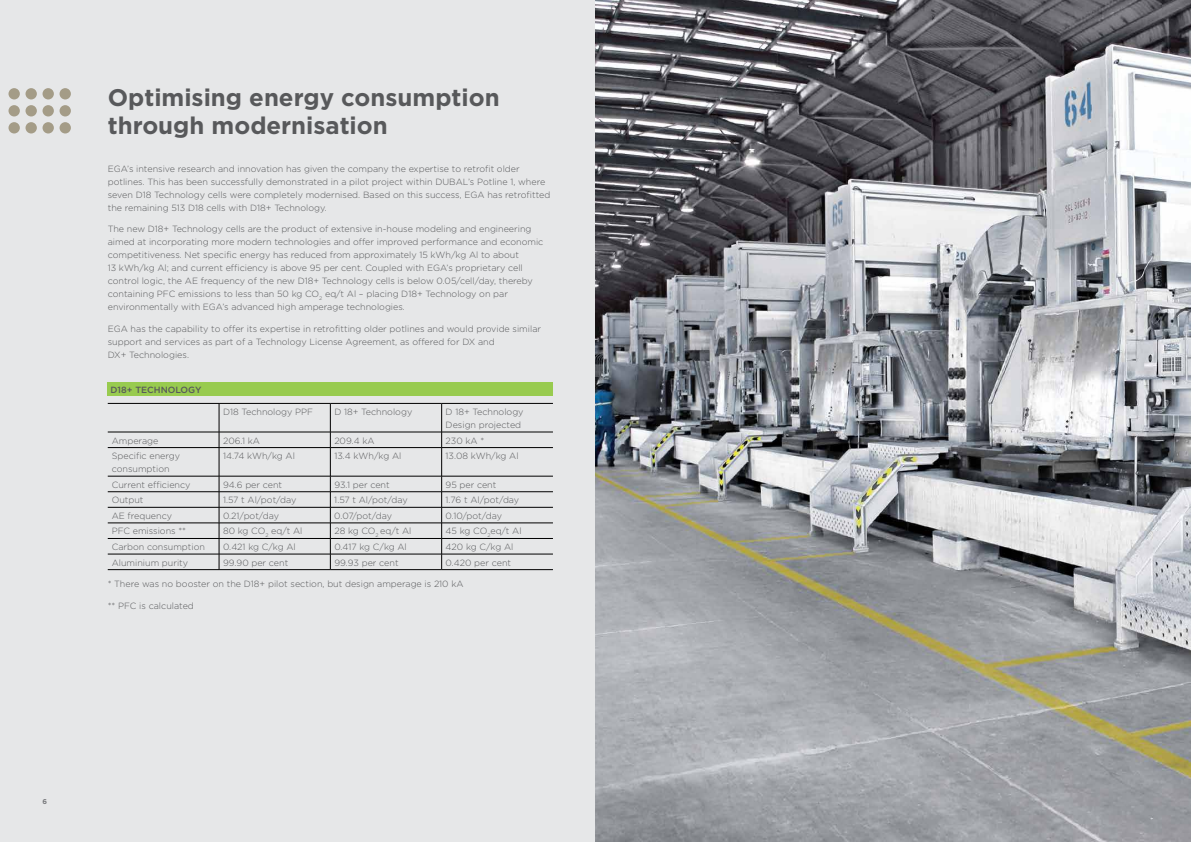
<style>
.page{position:relative;width:1191px;height:842px;background:#fff}
.page>*{position:absolute;margin:0;border:0;box-sizing:border-box;transform-origin:0 0}
.t1{font:700 24px/28px "Gotham";color:#58595b}
.t2{font:300 9px/13px "Gotham HTF";color:#58595b}
.t3{font:500 9px "Gotham";color:#58595b}
.t4{font:700 7px "Gotham";color:#797a7d}
</style>
<div class="page">
<div style="left:0;top:0;width:595px;height:842px;background:#e6e7e8"></div>
<hr style="left:108px;top:403px;width:111px;height:1px;background:#000">
<hr style="left:219px;top:403px;width:111px;height:1px;background:#000">
<hr style="left:330px;top:403px;width:111px;height:1px;background:#000">
<hr style="left:441px;top:403px;width:112px;height:1px;background:#000">
<hr style="left:108px;top:432px;width:111px;height:1px;background:#000">
<hr style="left:219px;top:432px;width:111px;height:1px;background:#000">
<hr style="left:330px;top:432px;width:111px;height:1px;background:#000">
<hr style="left:441px;top:432px;width:112px;height:1px;background:#000">
<hr style="left:108px;top:447px;width:111px;height:1px;background:#000">
<hr style="left:219px;top:447px;width:111px;height:1px;background:#000">
<hr style="left:330px;top:447px;width:111px;height:1px;background:#000">
<hr style="left:441px;top:447px;width:112px;height:1px;background:#000">
<hr style="left:108px;top:476px;width:111px;height:1px;background:#000">
<hr style="left:219px;top:476px;width:111px;height:1px;background:#000">
<hr style="left:330px;top:476px;width:111px;height:1px;background:#000">
<hr style="left:441px;top:476px;width:112px;height:1px;background:#000">
<hr style="left:108px;top:492px;width:111px;height:1px;background:#000">
<hr style="left:219px;top:492px;width:111px;height:1px;background:#000">
<hr style="left:330px;top:492px;width:111px;height:1px;background:#000">
<hr style="left:441px;top:492px;width:112px;height:1px;background:#000">
<hr style="left:108px;top:507px;width:111px;height:1px;background:#000">
<hr style="left:219px;top:507px;width:111px;height:1px;background:#000">
<hr style="left:330px;top:507px;width:111px;height:1px;background:#000">
<hr style="left:441px;top:507px;width:112px;height:1px;background:#000">
<hr style="left:108px;top:523px;width:111px;height:1px;background:#000">
<hr style="left:219px;top:523px;width:111px;height:1px;background:#000">
<hr style="left:330px;top:523px;width:111px;height:1px;background:#000">
<hr style="left:441px;top:523px;width:112px;height:1px;background:#000">
<hr style="left:108px;top:538px;width:111px;height:1px;background:#000">
<hr style="left:219px;top:538px;width:111px;height:1px;background:#000">
<hr style="left:330px;top:538px;width:111px;height:1px;background:#000">
<hr style="left:441px;top:538px;width:112px;height:1px;background:#000">
<hr style="left:108px;top:554px;width:111px;height:1px;background:#000">
<hr style="left:219px;top:554px;width:111px;height:1px;background:#000">
<svg style="left:219px;top:403px;width:1px;height:166px"></svg>
<hr style="left:330px;top:554px;width:111px;height:1px;background:#000">
<svg style="left:330px;top:403px;width:1px;height:166px"></svg>
<hr style="left:441px;top:554px;width:112px;height:1px;background:#000">
<svg style="left:441px;top:403px;width:1px;height:166px"></svg>
<hr style="left:108px;top:569px;width:111px;height:1px;background:#000">
<hr style="left:219px;top:569px;width:111px;height:1px;background:#000">
<hr style="left:330px;top:569px;width:111px;height:1px;background:#000">
<hr style="left:441px;top:569px;width:112px;height:1px;background:#000">
<div style="left:9px;top:88px;width:11px;height:11px;background:#a49c87;border-radius:50%"></div>
<div style="left:26px;top:88px;width:11px;height:11px;background:#a49c87;border-radius:50%"></div>
<div style="left:43px;top:88px;width:11px;height:11px;background:#a49c87;border-radius:50%"></div>
<div style="left:60px;top:88px;width:11px;height:11px;background:#a49c87;border-radius:50%"></div>
<div style="left:9px;top:105px;width:11px;height:11px;background:#a49c87;border-radius:50%"></div>
<div style="left:26px;top:105px;width:11px;height:11px;background:#a49c87;border-radius:50%"></div>
<div style="left:43px;top:105px;width:11px;height:11px;background:#a49c87;border-radius:50%"></div>
<div style="left:60px;top:105px;width:11px;height:11px;background:#a49c87;border-radius:50%"></div>
<div style="left:9px;top:122px;width:11px;height:11px;background:#a49c87;border-radius:50%"></div>
<div style="left:26px;top:122px;width:11px;height:11px;background:#a49c87;border-radius:50%"></div>
<div style="left:43px;top:122px;width:11px;height:11px;background:#a49c87;border-radius:50%"></div>
<div style="left:60px;top:122px;width:11px;height:11px;background:#a49c87;border-radius:50%"></div>
<div style="left:108px;top:382px;width:445px;height:13px;background:#98cb4f"></div>
<img style="left:595px;top:0;width:596px;height:842px">
<h1 class="t1" style="left:108px;top:83px;width:393px">Optimising energy consumption through modernisation</h1>
<p class="t2" style="left:108px;top:162px;width:444px">EGA’s intensive research and innovation has given the company the expertise to retrofit older potlines. This has been successfully demonstrated in a pilot project within DUBAL’s Potline 1, where seven D18 Technology cells were completely modernised. Based on this success, EGA has retrofitted the remaining 513 D18 cells with D18+ Technology.</p>
<p class="t2" style="left:108px;top:222px;width:437px">The new D18+ Technology cells are the product of extensive in-house modeling and engineering aimed at incorporating more modern technologies and offer improved performance and economic competitiveness. Net specific energy has reduced from approximately 15 kWh/kg Al to about<br>13 kWh/kg Al; and current efficiency is above 95 per cent. Coupled with EGA’s proprietary cell control logic, the AE frequency of the new D18+ Technology cells is below 0.05/cell/day, thereby containing PFC emissions to less than 50 kg CO<sub>2</sub> eq/t Al – placing D18+ Technology on par environmentally with EGA’s advanced high amperage technologies.</p>
<p class="t2" style="left:108px;top:322px;width:435px">EGA has the capability to offer its expertise in retrofitting older potlines and would provide similar support and services as part of a Technology License Agreement, as offered for DX and<br>DX+ Technologies.</p>
<p class="t3" style="left:111px;top:384px;width:92px">D18+ TECHNOLOGY</p>
<p class="t2" style="left:223px;top:405px;width:92px">D18 Technology PPF</p>
<p class="t2" style="left:334px;top:405px;width:79px">D 18+ Technology</p>
<p class="t2" style="left:445px;top:405px;width:79px">D 18+ Technology<br>Design projected</p>
<p class="t2" style="left:112px;top:434px;width:48px">Amperage</p>
<p class="t2" style="left:223px;top:434px;width:38px">206.1 kA</p>
<p class="t2" style="left:334px;top:434px;width:42px">209.4 kA</p>
<p class="t2" style="left:445px;top:434px;width:40px">230 kA *</p>
<p class="t2" style="left:112px;top:449px;width:70px">Specific energy consumption</p>
<p class="t2" style="left:223px;top:449px;width:73px">14.74 kWh/kg Al</p>
<p class="t2" style="left:334px;top:449px;width:69px">13.4 kWh/kg Al</p>
<p class="t2" style="left:445px;top:449px;width:74px">13.08 kWh/kg Al</p>
<p class="t2" style="left:112px;top:478px;width:80px">Current efficiency</p>
<p class="t2" style="left:223px;top:478px;width:61px">94.6 per cent</p>
<p class="t2" style="left:334px;top:478px;width:57px">93.1 per cent</p>
<p class="t2" style="left:445px;top:478px;width:52px">95 per cent</p>
<p class="t2" style="left:112px;top:493px;width:33px">Output</p>
<p class="t2" style="left:223px;top:493px;width:75px">1.57 t Al/pot/day</p>
<p class="t2" style="left:334px;top:493px;width:75px">1.57 t Al/pot/day</p>
<p class="t2" style="left:445px;top:493px;width:75px">1.76 t Al/pot/day</p>
<p class="t2" style="left:112px;top:509px;width:62px">AE frequency</p>
<p class="t2" style="left:223px;top:509px;width:58px">0.21/pot/day</p>
<p class="t2" style="left:334px;top:509px;width:59px">0.07/pot/day</p>
<p class="t2" style="left:445px;top:509px;width:58px">0.10/pot/day</p>
<p class="t2" style="left:112px;top:525px;width:76px">PFC emissions **</p>
<p class="t2" style="left:223px;top:525px;width:81px">80 kg CO<sub>2</sub> eq/t Al</p>
<p class="t2" style="left:334px;top:525px;width:79px">28 kg CO<sub>2</sub> eq/t Al</p>
<p class="t2" style="left:445px;top:525px;width:77px">45 kg CO<sub>2</sub>eq/t Al</p>
<p class="t2" style="left:112px;top:540px;width:95px">Carbon consumption</p>
<p class="t2" style="left:223px;top:540px;width:74px">0.421 kg C/kg Al</p>
<p class="t2" style="left:334px;top:540px;width:74px">0.417 kg C/kg Al</p>
<p class="t2" style="left:445px;top:540px;width:69px">420 kg C/kg Al</p>
<p class="t2" style="left:112px;top:556px;width:78px">Aluminium purity</p>
<p class="t2" style="left:223px;top:556px;width:67px">99.90 per cent</p>
<p class="t2" style="left:334px;top:556px;width:66px">99.93 per cent</p>
<p class="t2" style="left:445px;top:556px;width:67px">0.420 per cent</p>
<p class="t2" style="left:108px;top:577px;width:357px">* There was no booster on the D18+ pilot section, but design amperage is 210 kA</p>
<p class="t2" style="left:108px;top:599px;width:88px">** PFC is calculated</p>
<p class="t4" style="left:43px;top:797px;width:6px">6</p>
</div>
